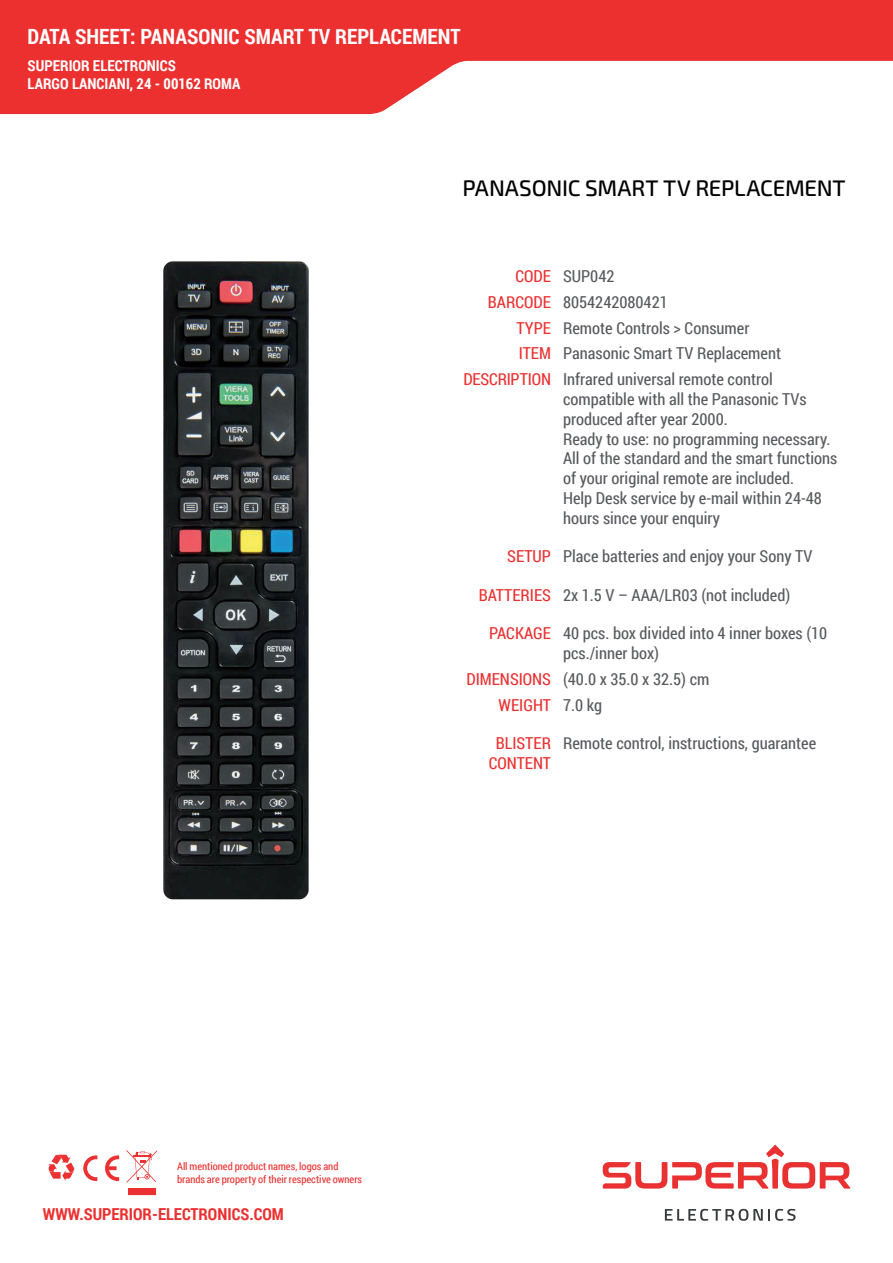
<style>
.page{position:relative;width:893px;height:1263px;background:#fff}
.page>*{position:absolute;margin:0;border:0;box-sizing:border-box;transform-origin:0 0}
.t1{font:500 22.5px "Exo 2";letter-spacing:-.015em;color:#000}
.t2{font:700 21px "Roboto Condensed";color:#fff}
.t3{font:16.5px/19.8px "Roboto Condensed";color:#585a5e}
.t4{font:700 16.5px "Roboto Condensed";color:#ec2f2f}
.t5{font:16.5px/19.8px "Roboto Condensed";color:#ec2f2f;text-align:center}
.t6{font:700 15px/18px "Roboto Condensed";color:#fff}
.t7{font:10.5px/12.6px "Roboto Condensed";color:#ec2f2f}
.s1{color:#ec2f2f}
</style>
<div class="page">
<svg style="left:0;top:0;width:893px;height:114px;fill:#ec2f2f"></svg>
<svg style="left:48px;top:1150px;width:109px;height:46px"></svg>
<svg style="left:603px;top:1145px;width:247px;height:43px"></svg>
<svg style="left:665px;top:1209px;width:130px;height:12px"></svg>
<img style="left:163px;top:261px;width:146px;height:638px">
<p class="t2" style="left:28px;top:22px;width:434px">DATA SHEET: PANASONIC SMART TV REPLACEMENT</p>
<p class="t6" style="left:28px;top:56px;width:214px">SUPERIOR ELECTRONICS<br>LARGO LANCIANI, 24 - 00162 ROMA</p>
<h1 class="t1" style="left:462px;top:174px;width:385px">PANASONIC SMART TV REPLACEMENT</h1>
<p class="t3" style="left:515px;top:266px;width:100px"><span class="s1">CODE</span> SUP042</p>
<p class="t3" style="left:488px;top:291px;width:181px"><span class="s1">BARCODE</span> 8054242080421</p>
<p class="t3" style="left:517px;top:317px;width:234px"><span class="s1">TYPE</span> Remote Controls &gt; Consumer</p>
<p class="t3" style="left:519px;top:343px;width:264px"><span class="s1">ITEM</span> Panasonic Smart TV Replacement</p>
<p class="t3" style="left:463px;top:369px;width:311px"><span class="s1">DESCRIPTION</span> Infrared universal remote control</p>
<p class="t3" style="left:563px;top:389px;width:276px">compatible with all the Panasonic TVs produced after year 2000.<br>Ready to use: no programming necessary.<br>All of the standard and the smart functions of your original remote are included.<br>Help Desk service by e-mail within 24-48 hours since your enquiry</p>
<p class="t3" style="left:507px;top:546px;width:307px"><span class="s1">SETUP</span> Place batteries and enjoy your Sony TV</p>
<p class="t3" style="left:479px;top:584px;width:313px"><span class="s1">BATTERIES</span> 2x 1.5 V – AAA/LR03 (not included)</p>
<p class="t3" style="left:563px;top:623px;width:266px;text-indent:-74px"><span class="s1">PACKAGE</span> 40 pcs. box divided into 4 inner boxes (10 pcs./inner box)</p>
<p class="t3" style="left:499px;top:666px;width:212px;line-height:25.8px;text-indent:-32px"><span class="s1">DIMENSIONS</span> (40.0 x 35.0 x 32.5) cm<br><span class="s1">WEIGHT</span> 7.0 kg</p>
<p class="t5" style="left:489px;top:733px;width:64px">BLISTER<br>CONTENT</p>
<p class="t3" style="left:563px;top:733px;width:255px">Remote control, instructions, guarantee</p>
<p class="t7" style="left:177px;top:1160px;width:187px">All mentioned product names, logos and brands are property of their respective owners</p>
<p class="t4" style="left:43px;top:1203px;width:242px">WWW.SUPERIOR-ELECTRONICS.COM</p>
</div>
